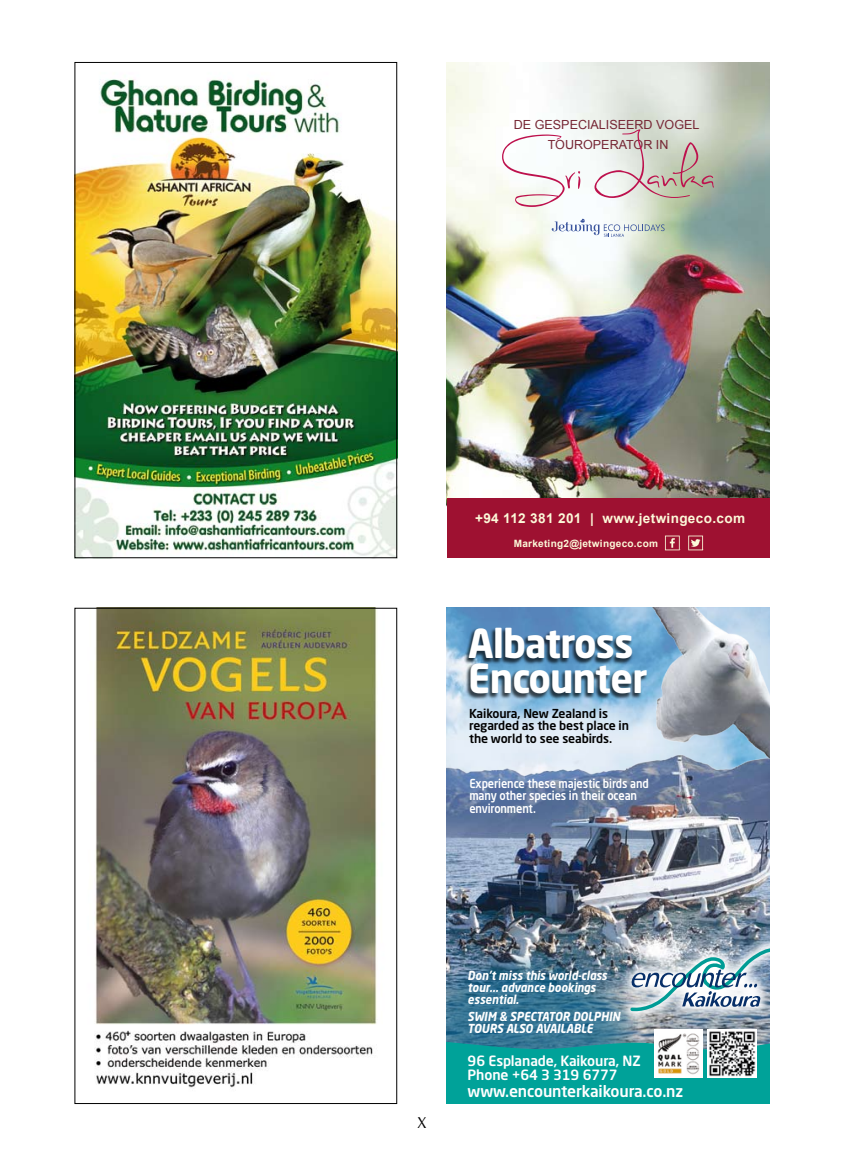
<style>
.page{position:relative;width:844px;height:1166px;background:#fff}
.page>*{position:absolute;margin:0;border:0;box-sizing:border-box;transform-origin:0 0}
.t1{font:92.4px "Sweetly Broken";color:#bd114d}
.t2{font:700 39.55px/35px "Neo Sans Std";letter-spacing:-.02em;color:#fff}
.t3{font:500 15.75px "Neo Sans Std";letter-spacing:-.01em;color:#fff}
.t4{font:15.75px "Optima";color:#000}
.t5{font:500 14px/14px "Neo Sans Std";letter-spacing:-.01em;color:#fff}
.t6{font:700 13.65px "Arial";letter-spacing:.025em;color:#fcf9d9}
.t7{font:12.6px "Arial";color:#762634}
.t8{font:italic 700 12.25px/12.2px "Neo Sans Std";color:#fff;scale:.9 1}
.t9{font:500 12.25px/12.6px "Neo Sans Std";letter-spacing:-.01em;color:#fff;scale:.9 1}
.t10{font:500 12.25px/12.6px "Neo Sans Std";letter-spacing:-.01em;color:#000}
.t11{font:700 9.97px "Arial";letter-spacing:.025em;color:#fcf9d9}
</style>
<div class="page">
<img style="left:446px;top:62px;width:323px;height:436px">
<div style="left:446px;top:498px;width:323px;height:60px;background:#9e1131"></div>
<svg style="left:551px;top:218px;width:113px;height:19px"></svg>
<svg style="left:665px;top:535px;width:14px;height:15px"></svg>
<svg style="left:688px;top:535px;width:14px;height:15px"></svg>
<img style="left:76px;top:79px;width:319px;height:477px">
<div style="left:74px;top:62px;width:323px;height:496px;border:1px solid #000"></div>
<img style="left:94px;top:610px;width:283px;height:479px">
<div style="left:74px;top:608px;width:323px;height:496px;border:1px solid #000"></div>
<img style="left:446px;top:608px;width:162px;height:38px">
<img style="left:446px;top:646px;width:323px;height:299px">
<div style="left:464px;top:627px;width:184px;height:74px;background:#000;opacity:.68"></div>
<img style="left:608px;top:608px;width:161px;height:178px">
<svg style="left:617px;top:934px;width:152px;height:11px;background:#8f9ba9"></svg>
<img style="left:446px;top:945px;width:323px;height:159px">
<img style="left:707px;top:1029px;width:49px;height:49px">
<div style="left:654px;top:1029px;width:48px;height:49px;background:#fff"></div>
<img style="left:657px;top:1033px;width:43px;height:42px">
<p class="t7" style="left:513px;top:116px;width:187px">DE GESPECIALISEERD VOGEL</p>
<p class="t1" style="left:501px;top:118px;width:214px">Sri Lanka</p>
<p class="t7" style="left:547px;top:136px;width:122px">TOUROPERATOR IN</p>
<p class="t6" style="left:475px;top:509px;width:271px">+94 112 381 201 | www.jetwingeco.com</p>
<p class="t11" style="left:513px;top:536px;width:146px">Marketing2@jetwingeco.com</p>
<p class="t2" style="left:468px;top:625px;width:181px">Albatross<br>Encounter</p>
<p class="t10" style="left:469px;top:706px;width:161px">Kaikoura, New Zealand is regarded as the best place in the world to see seabirds.</p>
<p class="t9" style="left:469px;top:777px;width:201px">Experience these majestic birds and many other species in their ocean environment.</p>
<p class="t4" style="left:417px;top:1114px;width:11px">X</p>
<p class="t8" style="left:467px;top:968px;width:156px">Don’t miss this world-class tour... advance bookings essential.</p>
<p class="t8" style="left:467px;top:1009px;width:171px">SWIM &amp; SPECTATOR DOLPHIN<br>TOURS ALSO AVAILABLE</p>
<p class="t5" style="left:467px;top:1054px;width:174px">96 Esplanade, Kaikoura, NZ<br>Phone +64 3 319 6777</p>
<p class="t3" style="left:467px;top:1081px;width:217px">www.encounterkaikoura.co.nz</p>
</div>
